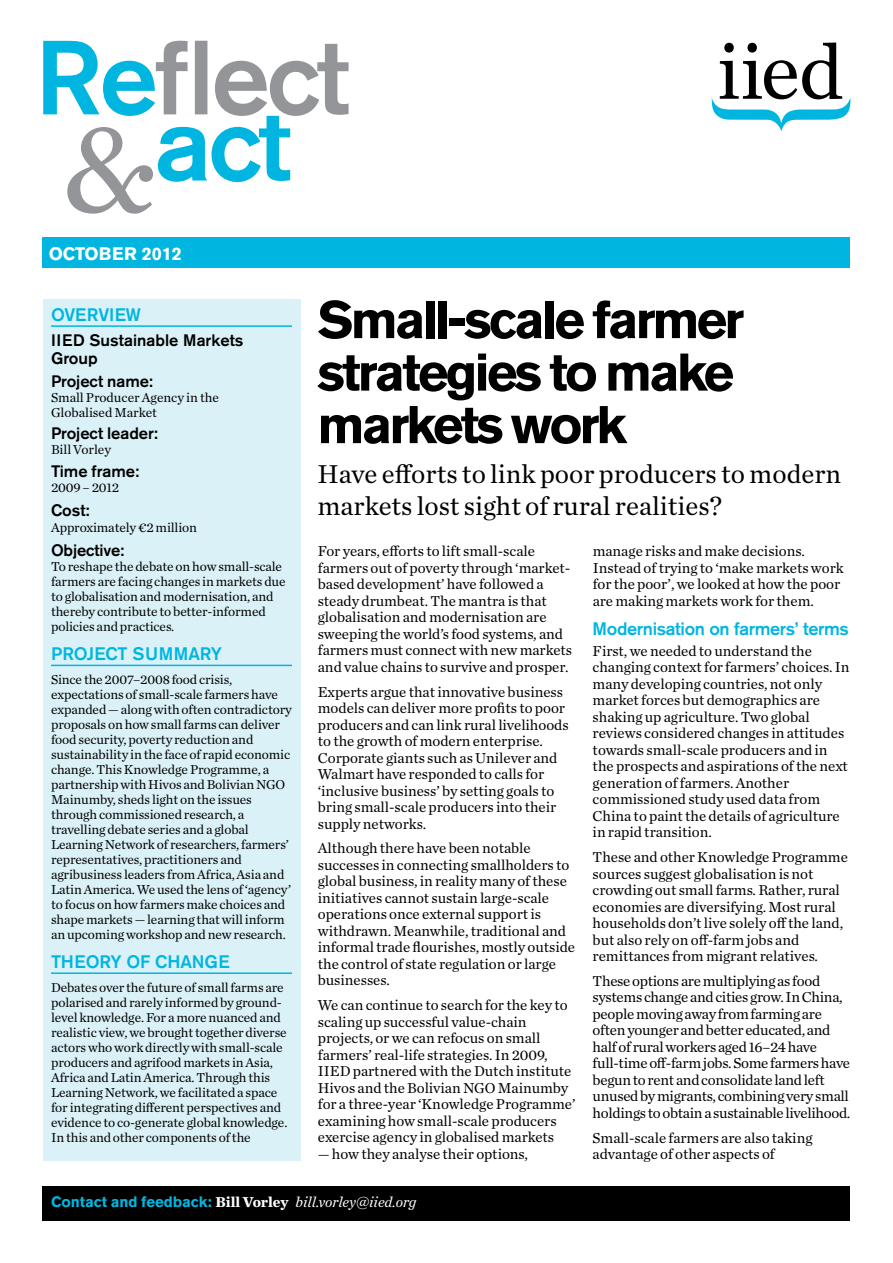
<style>
.page{position:relative;width:893px;height:1263px;background:#fff}
.page>*{position:absolute;margin:0;border:0;box-sizing:border-box;transform-origin:0 0}
.t1{font:700 52.5px/52.5px "Akzidenz Grotesk BE";letter-spacing:-.055em;color:#000}
.t2{font:27px/31.5px "Chronicle Text G1";color:#000}
.t3{font:500 18px "Akzidenz Grotesk BE";letter-spacing:-.02em;color:#00b6e0}
.t4{font:700 18px "Akzidenz Grotesk BE";letter-spacing:-.01em;color:#fff}
.t5{font:500 16.5px/18px "Akzidenz Grotesk BE";letter-spacing:-.005em;color:#000}
.t6{font:15px/16.5px "Chronicle Text G1";letter-spacing:-.005em;color:#000}
.t7{font:italic 15px "Chronicle Text G1";letter-spacing:-.005em;color:#fff}
.t8{font:13.5px/15px "Chronicle Text G1";letter-spacing:-.01em;color:#000}
.s1{font-family:"Akzidenz Grotesk BE";font-weight:700;font-style:normal;color:#00b6e0}
.s2{font-weight:700;font-style:normal}
</style>
<div class="page">
<div style="left:43px;top:299px;width:257px;height:862px;background:#dbf1f8"></div>
<hr style="left:51px;top:325px;width:241px;height:2px;background:#00b6e0">
<hr style="left:51px;top:665px;width:241px;height:1px;background:#00b6e0">
<hr style="left:51px;top:972px;width:241px;height:2px;background:#00b6e0">
<svg style="left:712px;top:43px;width:138px;height:88px"></svg>
<div style="left:43px;top:1186px;width:807px;height:34px;background:#000"></div>
<svg style="left:43px;top:41px;width:306px;height:173px"></svg>
<div style="left:43px;top:238px;width:807px;height:30px;background:#00b6e0"></div>
<p class="t4" style="left:49px;top:243px;width:134px">OCTOBER 2012</p>
<p class="t3" style="left:51px;top:304px;width:91px">OVERVIEW</p>
<p class="t5" style="left:51px;top:331px;width:194px">IIED Sustainable Markets<br>Group</p>
<p class="t5" style="left:51px;top:371px;width:104px">Project name:</p>
<p class="t8" style="left:51px;top:389px;width:170px">Small Producer Agency in the<br>Globalised Market</p>
<p class="t5" style="left:51px;top:424px;width:109px">Project leader:</p>
<p class="t8" style="left:51px;top:441px;width:62px">Bill Vorley</p>
<p class="t5" style="left:51px;top:461px;width:90px">Time frame:</p>
<p class="t8" style="left:51px;top:479px;width:70px">2009 – 2012</p>
<p class="t5" style="left:51px;top:500px;width:40px">Cost:</p>
<p class="t8" style="left:51px;top:519px;width:148px">Approximately €2 million</p>
<p class="t5" style="left:51px;top:541px;width:75px">Objective:</p>
<p class="t8" style="left:51px;top:558px;width:236px">To reshape the debate on how small-scale farmers are facing changes in markets due to globalisation and modernisation, and thereby contribute to better-informed policies and practices.</p>
<p class="t3" style="left:51px;top:643px;width:55px">Project</p>
<p class="t3" style="left:132px;top:643px;width:89px">summary</p>
<p class="t8" style="left:51px;top:671px;width:242px">Since the 2007–2008 food crisis, expectations of small-scale farmers have expanded — along with often contradictory proposals on how small farms can deliver food security, poverty reduction and sustainability in the face of rapid economic change. This Knowledge Programme, a partnership with Hivos and Bolivian NGO Mainumby, sheds light on the issues through commissioned research, a travelling debate series and a global Learning Network of researchers, farmers’ representatives, practitioners and agribusiness leaders from Africa, Asia and Latin America. We used the lens of ‘agency’ to focus on how farmers make choices and shape markets — learning that will inform an upcoming workshop and new research.</p>
<p class="t3" style="left:51px;top:951px;width:37px">Theor</p>
<p class="t3" style="left:111px;top:951px;width:107px">y of change</p>
<p class="t8" style="left:51px;top:979px;width:238px">Debates over the future of small farms are polarised and rarely informed by ground&shy;level knowledge. For a more nuanced and realistic view, we brought together diverse actors who work directly with small-scale producers and agrifood markets in Asia, Africa and Latin America. Through this Learning Network, we facilitated a space for integrating different perspectives and evidence to co-generate global knowledge.<br>In this and other components of the</p>
<h1 class="t1" style="left:317px;top:294px;width:428px">Small-scale farmer strategies to make markets work</h1>
<h2 class="t2" style="left:317px;top:457px;width:525px">Have efforts to link poor producers to modern markets lost sight of rural realities?</h2>
<p class="t6" style="left:318px;top:542px;width:256px">For years, efforts to lift small-scale farmers out of poverty through ‘market&shy;based development’ have followed a steady drumbeat. The mantra is that globalisation and modernisation are sweeping the world’s food systems, and farmers must connect with new markets and value chains to survive and prosper.</p>
<p class="t6" style="left:318px;top:682px;width:252px">Experts argue that innovative business models can deliver more profits to poor producers and can link rural livelihoods to the growth of modern enterprise.<br>Corporate giants such as Unilever and Walmart have responded to calls for ‘inclusive business’ by setting goals to bring small-scale producers into their supply networks.</p>
<p class="t6" style="left:318px;top:839px;width:259px">Although there have been notable successes in connecting smallholders to global business, in reality many of these initiatives cannot sustain large-scale operations once external support is withdrawn. Meanwhile, traditional and informal trade flourishes, mostly outside the control of state regulation or large businesses.</p>
<p class="t6" style="left:318px;top:996px;width:259px">We can continue to search for the key to scaling up successful value-chain projects, or we can refocus on small farmers’ real-life strategies. In 2009, IIED partnered with the Dutch institute Hivos and the Bolivian NGO Mainumby for a three-year ‘Knowledge Programme’ examining how small-scale producers exercise agency in globalised markets</p>
<p class="t6" style="left:318px;top:1144px;width:212px">— how they analyse their options,</p>
<p class="t6" style="left:593px;top:542px;width:253px">manage risks and make decisions.<br>Instead of trying to ‘make markets work for the poor’, we looked at how the poor are making markets work for them.</p>
<p class="t3" style="left:593px;top:618px;width:258px">Modernisation on farmers’ terms</p>
<p class="t6" style="left:593px;top:642px;width:258px">First, we needed to understand the changing context for farmers’ choices. In many developing countries, not only market forces but demographics are shaking up agriculture. Two global reviews considered changes in attitudes towards small-scale producers and in the prospects and aspirations of the next generation of farmers. Another commissioned study used data from China to paint the details of agriculture in rapid transition.</p>
<p class="t6" style="left:593px;top:848px;width:257px">These and other Knowledge Programme sources suggest globalisation is not crowding out small farms. Rather, rural economies are diversifying. Most rural households don’t live solely off the land, but also rely on off-farm jobs and remittances from migrant relatives.</p>
<p class="t6" style="left:593px;top:972px;width:259px">These options are multiplying as food systems change and cities grow. In China, people moving away from farming are often younger and better educated, and half of rural workers aged 16–24 have full-time off-farm jobs. Some farmers have begun to rent and consolidate land left unused by migrants, combining very small holdings to obtain a sustainable livelihood.</p>
<p class="t6" style="left:593px;top:1128px;width:221px">Small-scale farmers are also taking advantage of other aspects of</p>
<p class="t7" style="left:51px;top:1190px;width:367px"><span class="s1">Contact and feedback:</span> <span class="s2">Bill Vorley</span> bill.vorley@iied.org</p>
</div>
